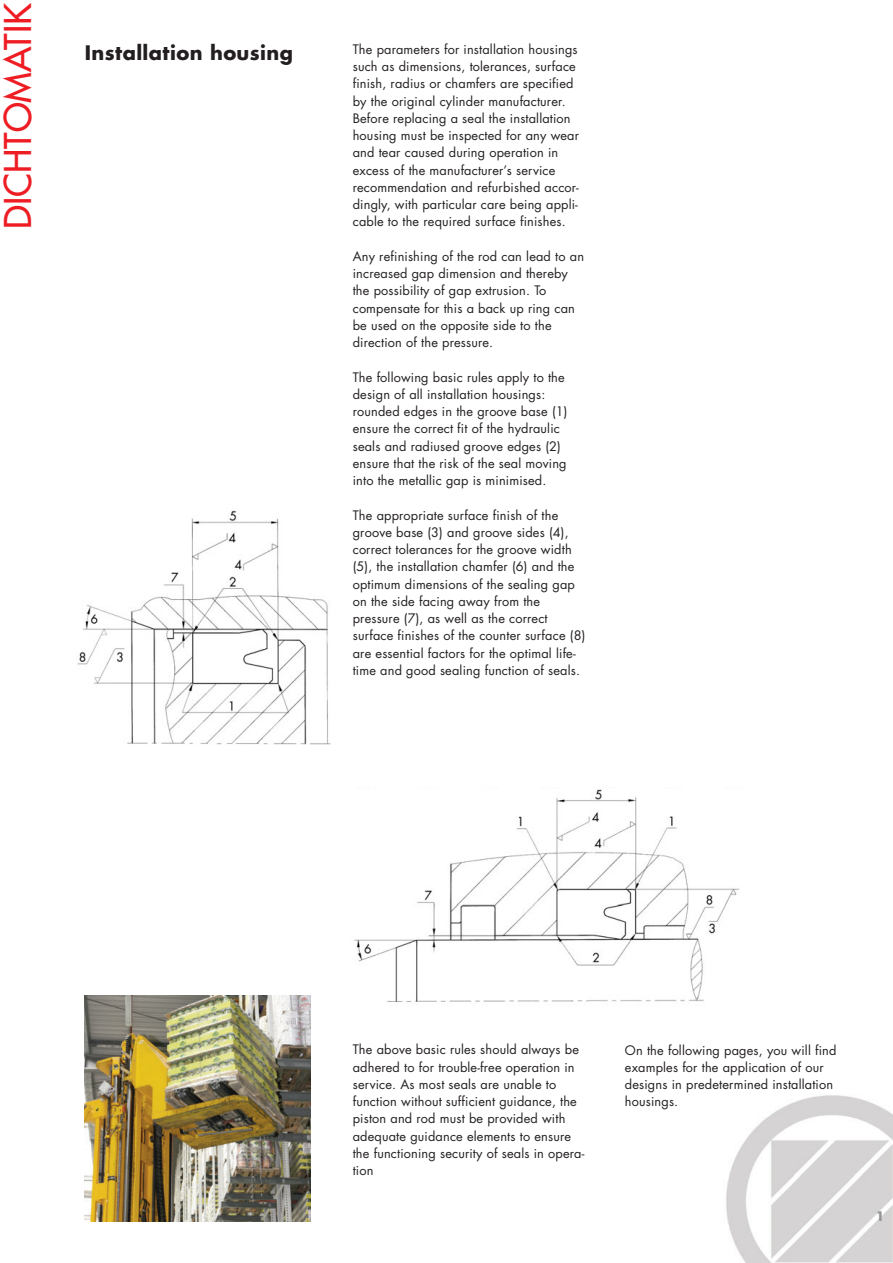
<style>
.page{position:relative;width:893px;height:1263px;background:#fff}
.page>*{position:absolute;margin:0;border:0;box-sizing:border-box;transform-origin:0 0}
.t1{font:36px "Futura";color:#ee1d23}
.t2{font:700 19.5px "Futura";letter-spacing:.02em;color:#231f20}
.t3{font:12.75px/17.2px "Futura";letter-spacing:.01em;color:#231f20}
.t4{font:700 12.75px "Futura";color:#939598}
</style>
<div class="page">
<img style="left:726px;top:1095px;width:166px;height:168px">
<img style="left:85px;top:996px;width:225px;height:225px">
<img style="left:77px;top:510px;width:254px;height:235px">
<img style="left:354px;top:789px;width:386px;height:213px">
<h1 class="t1" style="left:0;top:229px;width:228px;rotate:-90deg">DICHTOMATIK</h1>
<h2 class="t2" style="left:85px;top:43px;width:210px">Installation housing</h2>
<p class="t3" style="left:353px;top:42px;width:228px">The parameters for installation housings such as dimensions, tolerances, surface finish, radius or chamfers are specified by the original cylinder manufacturer.<br>Before replacing a seal the installation housing must be inspected for any wear and tear caused during operation in excess of the manufacturer’s service recommendation and refurbished accor&shy;dingly, with particular care being appli&shy;cable to the required surface finishes.</p>
<p class="t3" style="left:353px;top:249px;width:233px">Any refinishing of the rod can lead to an increased gap dimension and thereby the possibility of gap extrusion. To compensate for this a back up ring can be used on the opposite side to the direction of the pressure.</p>
<p class="t3" style="left:353px;top:369px;width:216px">The following basic rules apply to the design of all installation housings: rounded edges in the groove base (1) ensure the correct fit of the hydraulic seals and radiused groove edges (2) ensure that the risk of the seal moving into the metallic gap is minimised.</p>
<p class="t3" style="left:353px;top:507px;width:234px">The appropriate surface finish of the groove base (3) and groove sides (4), correct tolerances for the groove width (5), the installation chamfer (6) and the optimum dimensions of the sealing gap on the side facing away from the pressure (7), as well as the correct surface finishes of the counter surface (8) are essential factors for the optimal life - time and good sealing function of seals.</p>
<p class="t3" style="left:353px;top:1042px;width:233px">The above basic rules should always be adhered to for trouble-free operation in service. As most seals are unable to function without sufficient guidance, the piston and rod must be provided with adequate guidance elements to ensure the functioning security of seals in opera&shy;tion</p>
<p class="t3" style="left:625px;top:1042px;width:213px">On the following pages, you will find examples for the application of our designs in predetermined installation housings.</p>
<p class="t4" style="left:876px;top:1211px;width:10px">1</p>
</div>
